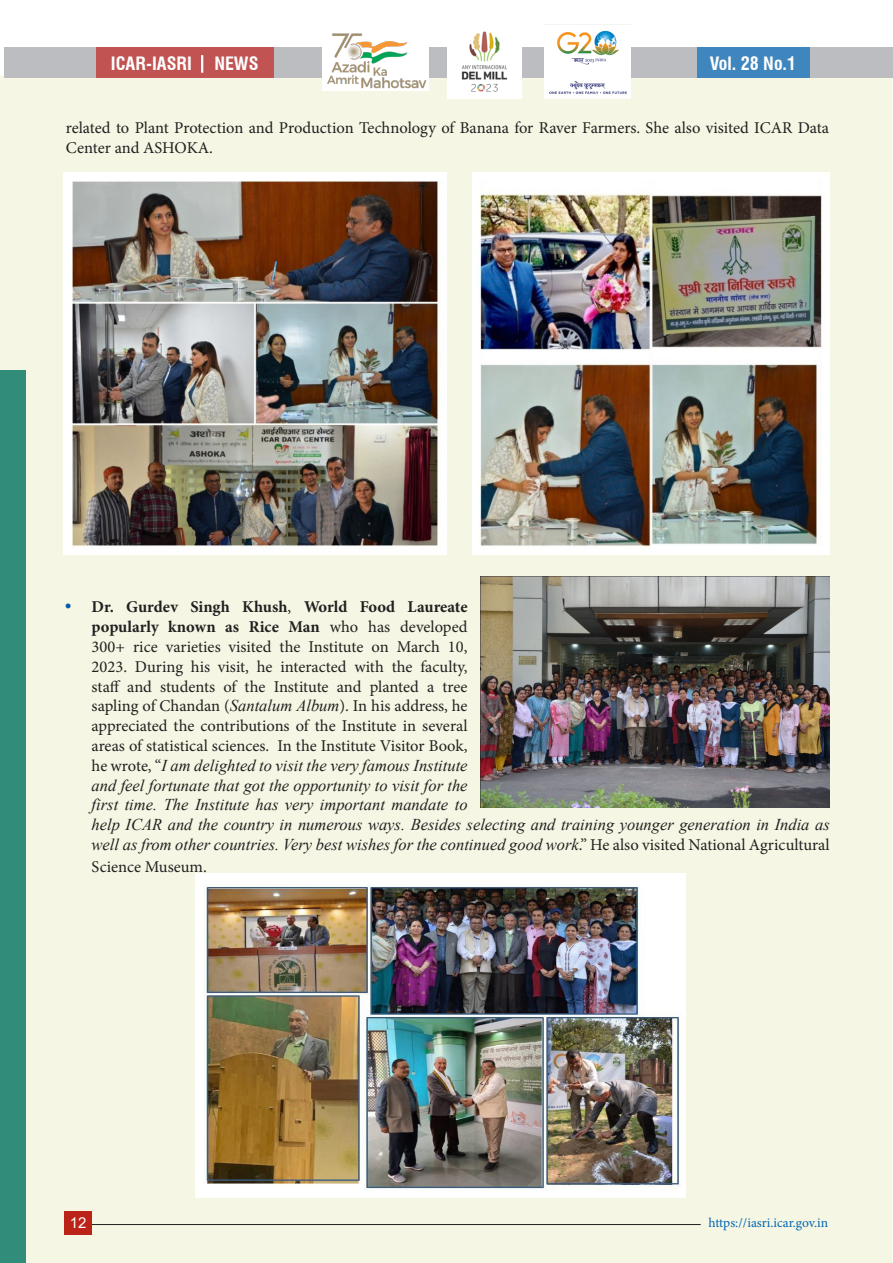
<style>
.page{position:relative;width:893px;height:1263px;background:#fff}
.page>*{position:absolute;margin:0;border:0;box-sizing:border-box;transform-origin:0 0}
.t1{font:700 condensed 18px "Swiss 721 BT";color:#fff}
.Bullet-1{font:16.5px/19.8px "Minion Pro";letter-spacing:-.005em;color:#231f20}
.t2{font:15px "Arial";color:#fff}
.t3{font:13.5px "Minion Pro";color:#0166b3}
.s1{font-weight:700}
.s2{font-family:"Times New Roman";font-style:italic}
</style>
<div class="page">
<div style="left:0;top:76px;width:892px;height:1187px;background:#f5f6e3"></div>
<hr style="left:84px;top:1224px;width:617px;height:1px;background:#231f20">
<div style="left:64px;top:1210px;width:28px;height:24px;background:#bb2218"></div>
<div style="left:4px;top:47px;width:889px;height:31px;background:#bcbdc0"></div>
<div style="left:96px;top:47px;width:177px;height:31px;background:#c15453"></div>
<svg style="left:201px;top:55px;width:2px;height:18px"></svg>
<div style="left:697px;top:47px;width:113px;height:30px;background:#4086be"></div>
<div style="left:0;top:370px;width:26px;height:893px;background:#328c7a"></div>
<img style="left:447px;top:31px;width:74px;height:67px">
<img style="left:544px;top:24px;width:86px;height:74px">
<img style="left:322px;top:33px;width:107px;height:58px">
<img style="left:64px;top:172px;width:382px;height:382px">
<img style="left:473px;top:172px;width:357px;height:383px">
<img style="left:480px;top:576px;width:350px;height:231px">
<img style="left:195px;top:873px;width:490px;height:324px">
<svg style="left:66px;top:604px;width:5px;height:5px"></svg>
<p class="t1" style="left:111px;top:53px;width:82px">ICAR-IASRI</p>
<p class="t1" style="left:214px;top:53px;width:46px">NEWS</p>
<p class="t1" style="left:710px;top:53px;width:88px">Vol. 28 No.1</p>
<p class="Bullet-1" style="left:66px;top:118px;width:765px">related to Plant Protection and Production Technology of Banana for Raver Farmers. She also visited ICAR Data<br>Center and ASHOKA.</p>
<p class="Bullet-1" style="left:92px;top:597px;width:740px"><span class="s1">Dr. Gurdev Singh Khush</span>, <span class="s1">World Food Laureate<br>popularly known as Rice Man</span> who has developed<br>300+ rice varieties visited the Institute on March 10,<br>2023. During his visit, he interacted with the faculty,<br>staff and students of the Institute and planted a tree<br>sapling of Chandan (<span class="s2">Santalum Album</span>). In his address, he<br>appreciated the contributions of the Institute in several<br>areas of statistical sciences. In the Institute Visitor Book,<br>he wrote, “<span class="s2">I am delighted to visit the very famous Institute<br>and feel fortunate that got the opportunity to visit for the<br>first time. The Institute has very important mandate to<br>help ICAR and the country in numerous ways. Besides selecting and training younger generation in India as well as from other countries. Very best wishes for the continued good work</span>.” He also visited National Agricultural</p>
<p class="Bullet-1" style="left:92px;top:856px;width:117px">Science Museum.</p>
<p class="t2" style="left:70px;top:1212px;width:18px">12</p>
<p class="t3" style="left:708px;top:1213px;width:121px">https://iasri.icar.gov.in</p>
</div>
